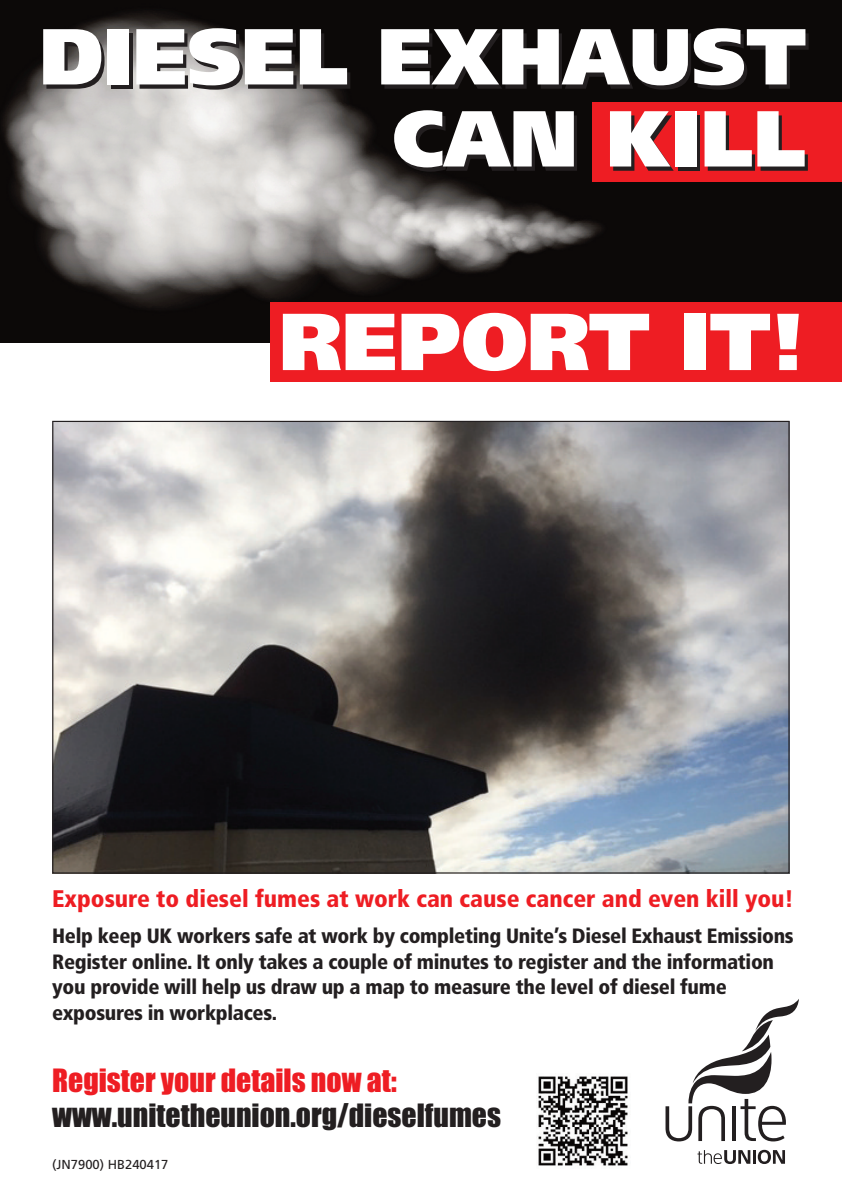
<style>
.page{position:relative;width:842px;height:1191px;background:#fff}
.page>*{position:absolute;margin:0;border:0;box-sizing:border-box;transform-origin:0 0}
.t1{font:900 80.6px "Frutiger";color:#fff}
.t2{font:900 79.2px/82px "Frutiger";color:#fff;text-align:right}
.t3{font:29.6px "Impact";color:#231f20}
.t4{font:29.6px "Impact";color:#ee1d23}
.t5{font:900 condensed 24px "Frutiger";color:#ee1d23}
.t6{font:900 condensed 20.8px/25.4px "Frutiger";letter-spacing:-.015em;color:#231f20}
.t7{font:13px "Frutiger";color:#231f20}
</style>
<div class="page">
<img style="left:0;top:0;width:842px;height:342px">
<svg style="left:697px;top:1149px;width:88px;height:15px"></svg>
<svg style="left:665px;top:999px;width:134px;height:142px"></svg>
<img style="left:537px;top:1076px;width:91px;height:90px">
<img style="left:54px;top:423px;width:734px;height:448px">
<div style="left:593px;top:102px;width:249px;height:79px;background:#ee1d23"></div>
<div style="left:270px;top:302px;width:572px;height:80px;background:#ee1d23"></div>
<h2 class="t2" style="left:39px;top:22px;width:768px">DIESEL EXHAUST<br>CAN KILL</h2>
<h1 class="t1" style="left:280px;top:309px;width:527px">REPORT IT!</h1>
<p class="t5" style="left:52px;top:889px;width:743px">Exposure to diesel fumes at work can cause cancer and even kill you!</p>
<p class="t6" style="left:52px;top:925px;width:743px">Help keep UK workers safe at work by completing Unite’s Diesel Exhaust Emissions Register online. It only takes a couple of minutes to register and the information you provide will help us draw up a map to measure the level of diesel fume exposures in workplaces.</p>
<h3 class="t4" style="left:52px;top:1064px;width:346px">Register your details now at:</h3>
<h3 class="t3" style="left:52px;top:1099px;width:450px">www.unitetheunion.org/dieselfumes</h3>
<p class="t7" style="left:52px;top:1158px;width:118px">(JN7900) HB240417</p>
</div>
